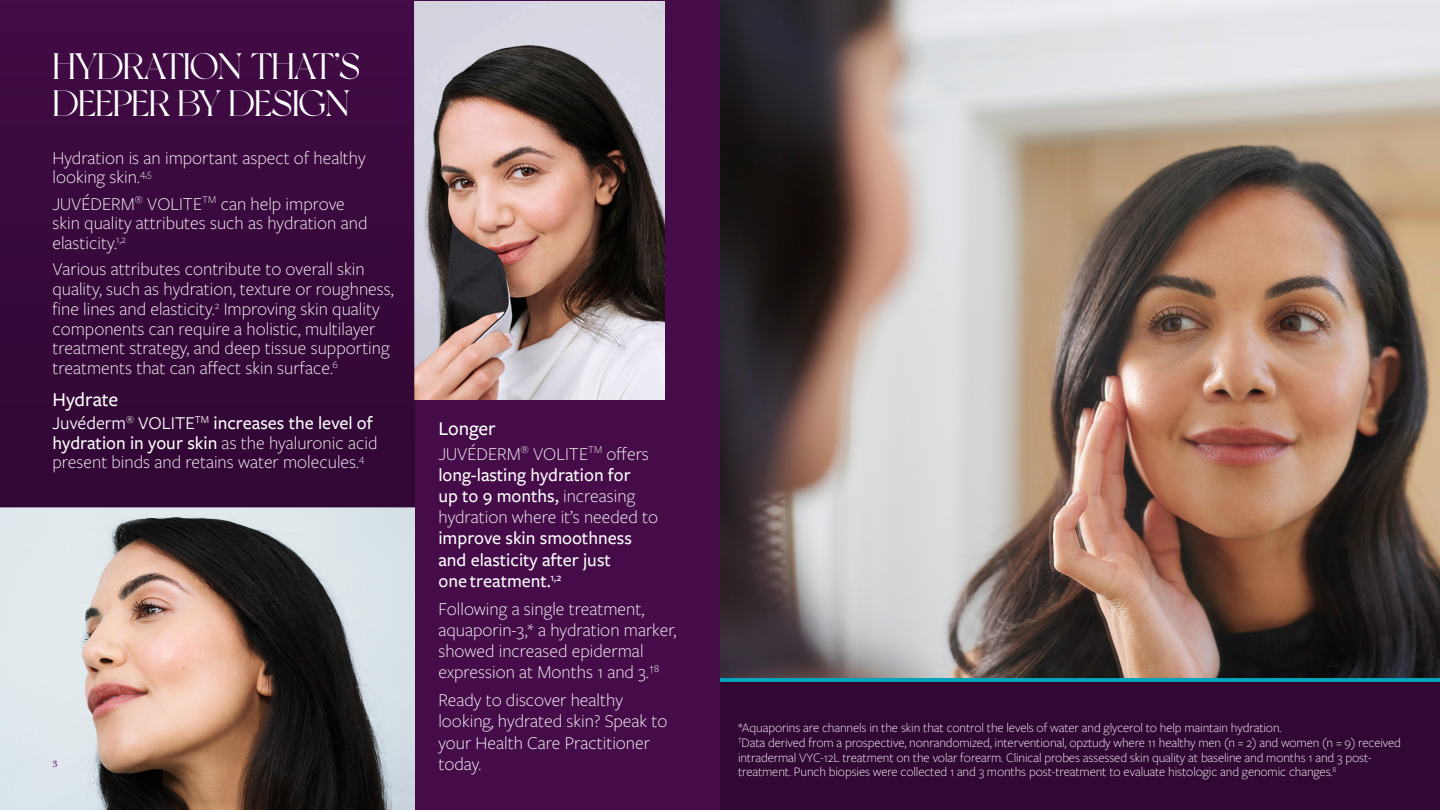
<style>
.page{position:relative;width:1440px;height:810px;background:#460c49}
.page>*{position:absolute;margin:0;border:0;box-sizing:border-box;transform-origin:0 0}
.page_header{font:36.75px/37px "New York";letter-spacing:-.025em;color:#fff}
._3_text_head{font:500 20.25px "Freight Sans Pro";letter-spacing:-.005em;color:#fff}
._4_text_10_14{font:300 18.75px/19.6px "Freight Sans Pro";color:#fff}
._4_text_10_14-2{font:500 18.75px/21.1px "Freight Sans Pro";color:#fff}
._6_footnotes{font:300 13.5px/14.9px "Freight Sans Pro";letter-spacing:-.01em;color:#fff}
.t1{font:9.6px "New Baskerville Std";color:#56004e}
.s1{font-weight:400}
.s2{font-weight:500}
.s3{font-weight:300}
</style>
<div class="page">
<img style="left:720px;top:0;width:720px;height:678px">
<img style="left:414px;top:1px;width:250px;height:399px">
<img style="left:0;top:508px;width:414px;height:302px">
<div style="left:720px;top:680px;width:720px;height:130px;background:#310734"></div>
<div style="left:0;top:0;width:414px;height:508px;background:#38093b"></div>
<hr style="left:720px;top:678px;width:720px;height:4px;background:#00a4bd">
<p class="page_header" style="left:52px;top:48px;width:309px">HYDRATION THAT’S<br>DEEPER BY DESIGN</p>
<p class="_4_text_10_14" style="left:52px;top:147px;width:315px">Hydration is an important aspect of healthy looking skin.<sup>4,5</sup></p>
<p class="_4_text_10_14" style="left:52px;top:193px;width:316px">JUVÉDERM<sup>®</sup> VOLITE<sup>TM</sup> can help improve skin quality attributes such as hydration and elasticity.<sup>1,2</sup></p>
<p class="_4_text_10_14" style="left:52px;top:259px;width:343px">Various attributes contribute to overall skin quality, such as hydration, texture or roughness, fine lines and elasticity.<sup>2</sup> Improving skin quality components can require a holistic, multilayer treatment strategy, and deep tissue supporting treatments that can affect skin surface.<sup>6</sup></p>
<p class="_3_text_head" style="left:52px;top:386px;width:67px">Hydrate</p>
<p class="_4_text_10_14" style="left:52px;top:412px;width:326px"><span class="s1">Juvéderm</span><sup>®</sup> <span class="s1">VOLITE</span><sup>TM</sup> <span class="s2">increases the level of hydration in your skin</span> as the hyaluronic acid present binds and retains water molecules.<sup>4</sup></p>
<p class="t1" style="left:52px;top:758px;width:6px">3</p>
<p class="_3_text_head" style="left:438px;top:415px;width:59px">Longer</p>
<p class="_4_text_10_14-2" style="left:438px;top:442px;width:221px"><span class="s3">JUVÉDERM</span><sup>®</sup> <span class="s3">VOLITE</span><sup>TM</sup> <span class="s3">offers </span>long-lasting hydration for<br>up to 9 months, <span class="s3">increasing hydration where it’s needed to </span>improve skin smoothness and elasticity after just<br>one treatment.<sup>1,2</sup></p>
<p class="_4_text_10_14" style="left:438px;top:597px;width:239px;line-height:21.1px">Following a single treatment, aquaporin-3,* a hydration marker, showed increased epidermal expression at Months 1 and 3.<sup>†8</sup></p>
<p class="_4_text_10_14" style="left:438px;top:689px;width:231px;line-height:21.1px">Ready to discover healthy looking, hydrated skin? Speak to your Health Care Practitioner today.</p>
<p class="_6_footnotes" style="left:738px;top:719px;width:545px">*Aquaporins are channels in the skin that control the levels of water and glycerol to help maintain hydration.</p>
<p class="_6_footnotes" style="left:738px;top:734px;width:665px"><sup>†</sup>Data derived from a prospective, nonrandomized, interventional, opztudy where 11 healthy men (n = 2) and women (n = 9) received intradermal VYC-12L treatment on the volar forearm. Clinical probes assessed skin quality at baseline and months 1 and 3 post&shy;treatment. Punch biopsies were collected 1 and 3 months post-treatment to evaluate histologic and genomic changes.<sup>8</sup></p>
</div>
